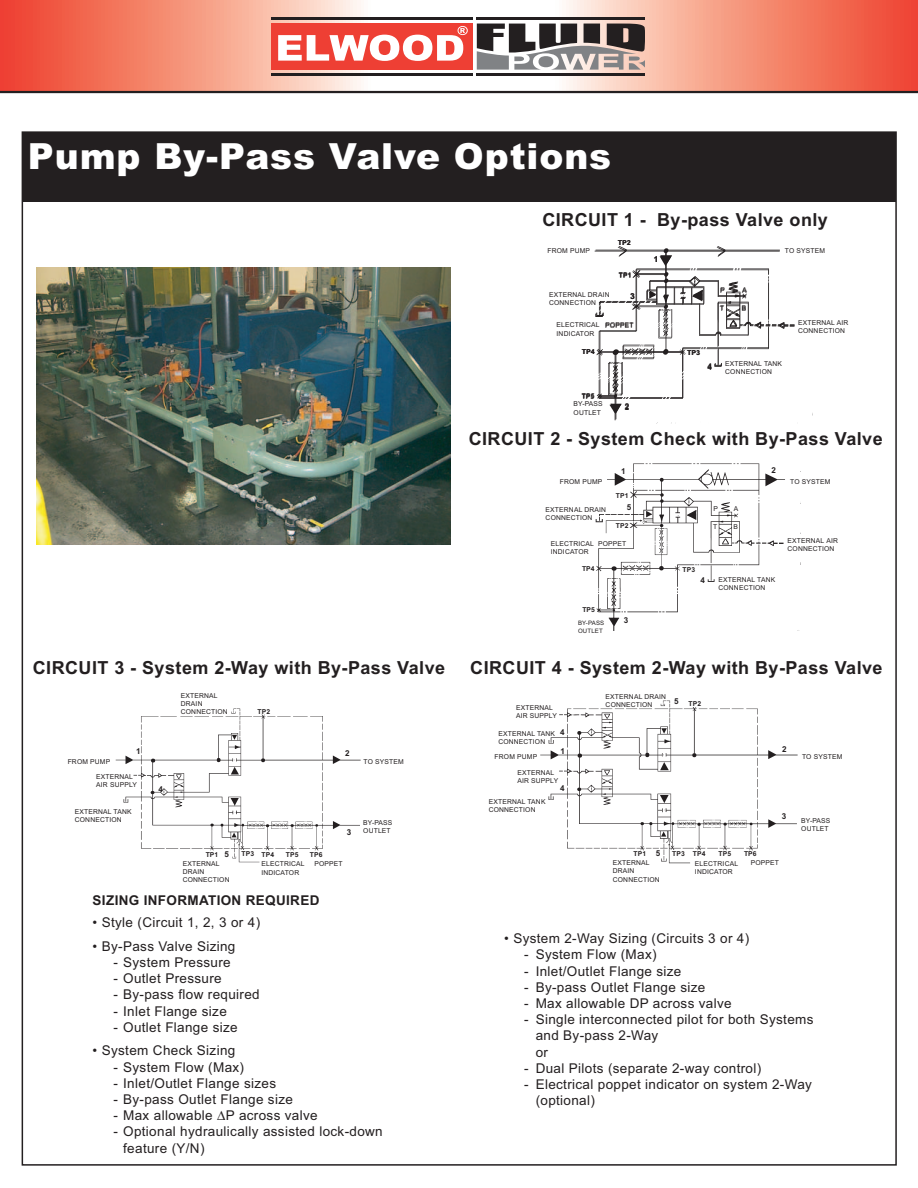
<style>
.page{position:relative;width:918px;height:1188px;background:#fff}
.page>*{position:absolute;margin:0;border:0;box-sizing:border-box;transform-origin:0 0}
.t1{font:900 36px "Arial";letter-spacing:.025em;color:#fff}
.t2{font:700 18px "Arial";letter-spacing:.025em;color:#231f20}
.t3{font:13.5px/16.2px "Arial";letter-spacing:.025em;color:#231f20}
.t4{font:700 13.5px "Arial";letter-spacing:.025em;color:#231f20}
.t5{font:700 8.1px "Arial";color:#231f20}
.t6{font:6.75px/8.1px "Arial";letter-spacing:.025em;color:#231f20}
.t7{font:700 6.75px "Arial";letter-spacing:.025em;color:#231f20}
.t8{font:6px/7.4px "Arial";letter-spacing:.025em;color:#231f20}
</style>
<div class="page">
<svg style="left:0;top:0;width:918px;height:91px;background:#f59986"></svg>
<hr style="left:0;top:91px;width:918px;height:2px;background:#231f20">
<hr style="left:477px;top:17px;width:168px;height:3px;background:#231f20">
<hr style="left:477px;top:73px;width:168px;height:3px;background:#231f20">
<div style="left:271px;top:24px;width:202px;height:46px;background:#ee3f34"></div>
<hr style="left:271px;top:17px;width:202px;height:3px;background:#231f20">
<hr style="left:271px;top:73px;width:202px;height:3px;background:#231f20">
<svg style="left:278px;top:26px;width:190px;height:35px"></svg>
<svg style="left:477px;top:24px;width:168px;height:46px"></svg>
<div style="left:22px;top:132px;width:873px;height:70px;background:#231f20"></div>
<img style="left:115px;top:708px;width:246px;height:155px">
<img style="left:595px;top:463px;width:190px;height:167px">
<img style="left:540px;top:700px;width:258px;height:175px">
<img style="left:36px;top:268px;width:415px;height:276px">
<img style="left:594px;top:246px;width:219px;height:177px">
<h1 class="t1" style="left:28px;top:130px;width:585px">Pump By-Pass Valve Options</h1>
<h2 class="t2" style="left:542px;top:208px;width:287px">CIRCUIT 1 - By-pass Valve only</h2>
<p class="t7" style="left:618px;top:238px;width:14px">TP2</p>
<p class="t6" style="left:548px;top:246px;width:44px">FROM PUMP</p>
<p class="t6" style="left:785px;top:247px;width:42px">TO SYSTEM</p>
<p class="t6" style="left:549px;top:291px;width:62px">EXTERNAL DRAIN<br>CONNECTION</p>
<p class="t6" style="left:557px;top:321px;width:45px">ELECTRICAL<br>INDICATOR</p>
<p class="t6" style="left:605px;top:321px;width:30px">POPPET</p>
<p class="t5" style="left:654px;top:253px;width:6px">1</p>
<p class="t7" style="left:619px;top:270px;width:14px">TP1</p>
<p class="t6" style="left:720px;top:286px;width:6px">P</p>
<p class="t6" style="left:720px;top:304px;width:6px">T</p>
<p class="t6" style="left:742px;top:286px;width:6px">A</p>
<p class="t6" style="left:742px;top:304px;width:6px">B</p>
<p class="t5" style="left:630px;top:291px;width:6px">3</p>
<p class="t6" style="left:798px;top:319px;width:52px">EXTERNAL AIR<br>CONNECTION</p>
<p class="t7" style="left:582px;top:347px;width:14px">TP4</p>
<p class="t7" style="left:687px;top:348px;width:14px">TP3</p>
<p class="t7" style="left:582px;top:391px;width:14px">TP5</p>
<p class="t6" style="left:574px;top:400px;width:31px">BY-PASS<br>OUTLET</p>
<p class="t5" style="left:625px;top:401px;width:6px">2</p>
<p class="t5" style="left:708px;top:361px;width:6px">4</p>
<p class="t6" style="left:725px;top:360px;width:58px">EXTERNAL TANK<br>CONNECTION</p>
<h2 class="t2" style="left:469px;top:427px;width:416px">CIRCUIT 2 - System Check with By-Pass Valve</h2>
<p class="t5" style="left:621px;top:466px;width:6px">1</p>
<p class="t5" style="left:771px;top:465px;width:6px">2</p>
<p class="t6" style="left:560px;top:477px;width:44px">FROM PUMP</p>
<p class="t6" style="left:790px;top:478px;width:42px">TO SYSTEM</p>
<p class="t7" style="left:616px;top:491px;width:14px">TP1</p>
<p class="t5" style="left:627px;top:502px;width:6px">5</p>
<p class="t6" style="left:546px;top:506px;width:62px">EXTERNAL DRAIN<br>CONNECTION</p>
<p class="t6" style="left:551px;top:540px;width:45px">ELECTRICAL<br>INDICATOR</p>
<p class="t6" style="left:598px;top:540px;width:30px">POPPET</p>
<p class="t7" style="left:616px;top:521px;width:14px">TP2</p>
<p class="t7" style="left:582px;top:564px;width:14px">TP4</p>
<p class="t7" style="left:682px;top:565px;width:14px">TP3</p>
<p class="t7" style="left:582px;top:605px;width:14px">TP5</p>
<p class="t5" style="left:701px;top:574px;width:6px">4</p>
<p class="t8" style="left:578px;top:620px;width:28px">BY-PASS<br>OUTLET</p>
<p class="t5" style="left:624px;top:615px;width:6px">3</p>
<p class="t6" style="left:714px;top:505px;width:6px">P</p>
<p class="t6" style="left:713px;top:523px;width:6px">T</p>
<p class="t6" style="left:734px;top:505px;width:6px">A</p>
<p class="t6" style="left:733px;top:523px;width:6px">B</p>
<p class="t6" style="left:718px;top:575px;width:58px">EXTERNAL TANK<br>CONNECTION</p>
<p class="t6" style="left:788px;top:537px;width:52px">EXTERNAL AIR<br>CONNECTION</p>
<h2 class="t2" style="left:33px;top:656px;width:414px">CIRCUIT 3 - System 2-Way with By-Pass Valve</h2>
<h2 class="t2" style="left:470px;top:656px;width:414px">CIRCUIT 4 - System 2-Way with By-Pass Valve</h2>
<p class="t6" style="left:181px;top:691px;width:48px">EXTERNAL<br>DRAIN<br>CONNECTION</p>
<p class="t7" style="left:258px;top:707px;width:14px">TP2</p>
<p class="t6" style="left:516px;top:704px;width:42px">EXTERNAL<br>AIR SUPPLY</p>
<p class="t6" style="left:606px;top:693px;width:62px">EXTERNAL DRAIN<br>CONNECTION</p>
<p class="t5" style="left:674px;top:695px;width:6px">5</p>
<p class="t7" style="left:688px;top:699px;width:14px">TP2</p>
<p class="t5" style="left:560px;top:726px;width:6px">4</p>
<p class="t6" style="left:498px;top:729px;width:58px">EXTERNAL TANK<br>CONNECTION</p>
<p class="t5" style="left:136px;top:746px;width:6px">1</p>
<p class="t5" style="left:345px;top:748px;width:6px">2</p>
<p class="t6" style="left:68px;top:758px;width:44px">FROM PUMP</p>
<p class="t6" style="left:96px;top:773px;width:42px">EXTERNAL<br>AIR SUPPLY</p>
<p class="t6" style="left:75px;top:808px;width:58px">EXTERNAL TANK<br>CONNECTION</p>
<p class="t5" style="left:159px;top:784px;width:6px">4</p>
<p class="t5" style="left:347px;top:826px;width:6px">3</p>
<p class="t6" style="left:364px;top:757px;width:42px">TO SYSTEM</p>
<p class="t6" style="left:363px;top:819px;width:31px">BY-PASS<br>OUTLET</p>
<p class="t5" style="left:560px;top:745px;width:6px">1</p>
<p class="t5" style="left:782px;top:744px;width:6px">2</p>
<p class="t6" style="left:495px;top:752px;width:44px">FROM PUMP</p>
<p class="t6" style="left:802px;top:752px;width:42px">TO SYSTEM</p>
<p class="t6" style="left:517px;top:768px;width:42px">EXTERNAL<br>AIR SUPPLY</p>
<p class="t6" style="left:489px;top:798px;width:58px">EXTERNAL TANK<br>CONNECTION</p>
<p class="t5" style="left:560px;top:783px;width:6px">4</p>
<p class="t5" style="left:782px;top:811px;width:6px">3</p>
<p class="t6" style="left:801px;top:816px;width:31px">BY-PASS<br>OUTLET</p>
<p class="t5" style="left:224px;top:848px;width:6px">5</p>
<p class="t7" style="left:206px;top:850px;width:14px">TP1</p>
<p class="t7" style="left:241px;top:850px;width:34px">TP3 TP4</p>
<p class="t7" style="left:286px;top:850px;width:14px">TP5</p>
<p class="t7" style="left:310px;top:850px;width:14px">TP6</p>
<p class="t5" style="left:656px;top:848px;width:6px">5</p>
<p class="t7" style="left:634px;top:849px;width:14px">TP1</p>
<p class="t7" style="left:672px;top:849px;width:35px">TP3 TP4</p>
<p class="t7" style="left:718px;top:849px;width:14px">TP5</p>
<p class="t7" style="left:744px;top:849px;width:14px">TP6</p>
<p class="t6" style="left:183px;top:860px;width:48px">EXTERNAL<br>DRAIN<br>CONNECTION</p>
<p class="t6" style="left:261px;top:860px;width:45px">ELECTRICAL</p>
<p class="t6" style="left:314px;top:860px;width:30px">POPPET</p>
<p class="t6" style="left:261px;top:868px;width:39px">INDICATOR</p>
<p class="t6" style="left:613px;top:859px;width:48px">EXTERNAL<br>DRAIN<br>CONNECTION</p>
<p class="t6" style="left:695px;top:859px;width:45px">ELECTRICAL</p>
<p class="t6" style="left:751px;top:859px;width:30px">POPPET</p>
<p class="t6" style="left:695px;top:868px;width:39px">INDICATOR</p>
<h3 class="t4" style="left:93px;top:891px;width:228px">SIZING INFORMATION REQUIRED</h3>
<h3 class="t3" style="left:93px;top:915px;width:169px">• Style (Circuit 1, 2, 3 or 4)</h3>
<h3 class="t3" style="left:93px;top:938px;width:144px">• By-Pass Valve Sizing</h3>
<h3 class="t3" style="left:114px;top:954px;width:119px">- System Pressure</h3>
<h3 class="t3" style="left:114px;top:970px;width:110px">- Outlet Pressure</h3>
<h3 class="t3" style="left:114px;top:987px;width:148px">- By-pass flow required</h3>
<h3 class="t3" style="left:114px;top:1003px;width:115px">- Inlet Flange size</h3>
<h3 class="t3" style="left:114px;top:1019px;width:126px">- Outlet Flange size</h3>
<h3 class="t3" style="left:93px;top:1043px;width:144px">• System Check Sizing</h3>
<h3 class="t3" style="left:114px;top:1059px;width:132px">- System Flow (Max)</h3>
<h3 class="t3" style="left:114px;top:1075px;width:164px">- Inlet/Outlet Flange sizes</h3>
<h3 class="t3" style="left:114px;top:1091px;width:181px">- By-pass Outlet Flange size</h3>
<h3 class="t3" style="left:114px;top:1107px;width:206px">- Max allowable ∆P across valve</h3>
<h3 class="t3" style="left:123px;top:1124px;width:261px;text-indent:-10px">- Optional hydraulically assisted lock-down feature (Y/N)</h3>
<h3 class="t3" style="left:504px;top:930px;width:247px">• System 2-Way Sizing (Circuits 3 or 4)</h3>
<h3 class="t3" style="left:524px;top:947px;width:134px">- System Flow (Max)</h3>
<h3 class="t3" style="left:524px;top:963px;width:159px">- Inlet/Outlet Flange size</h3>
<h3 class="t3" style="left:524px;top:979px;width:183px">- By-pass Outlet Flange size</h3>
<h3 class="t3" style="left:524px;top:995px;width:209px">- Max allowable DP across valve</h3>
<h3 class="t3" style="left:536px;top:1011px;width:279px;text-indent:-12px">- Single interconnected pilot for both Systems and By-pass 2-Way<br>or</h3>
<h3 class="t3" style="left:524px;top:1060px;width:239px">- Dual Pilots (separate 2-way control)</h3>
<h3 class="t3" style="left:536px;top:1076px;width:278px;text-indent:-12px">- Electrical poppet indicator on system 2-Way (optional)</h3>
</div>
